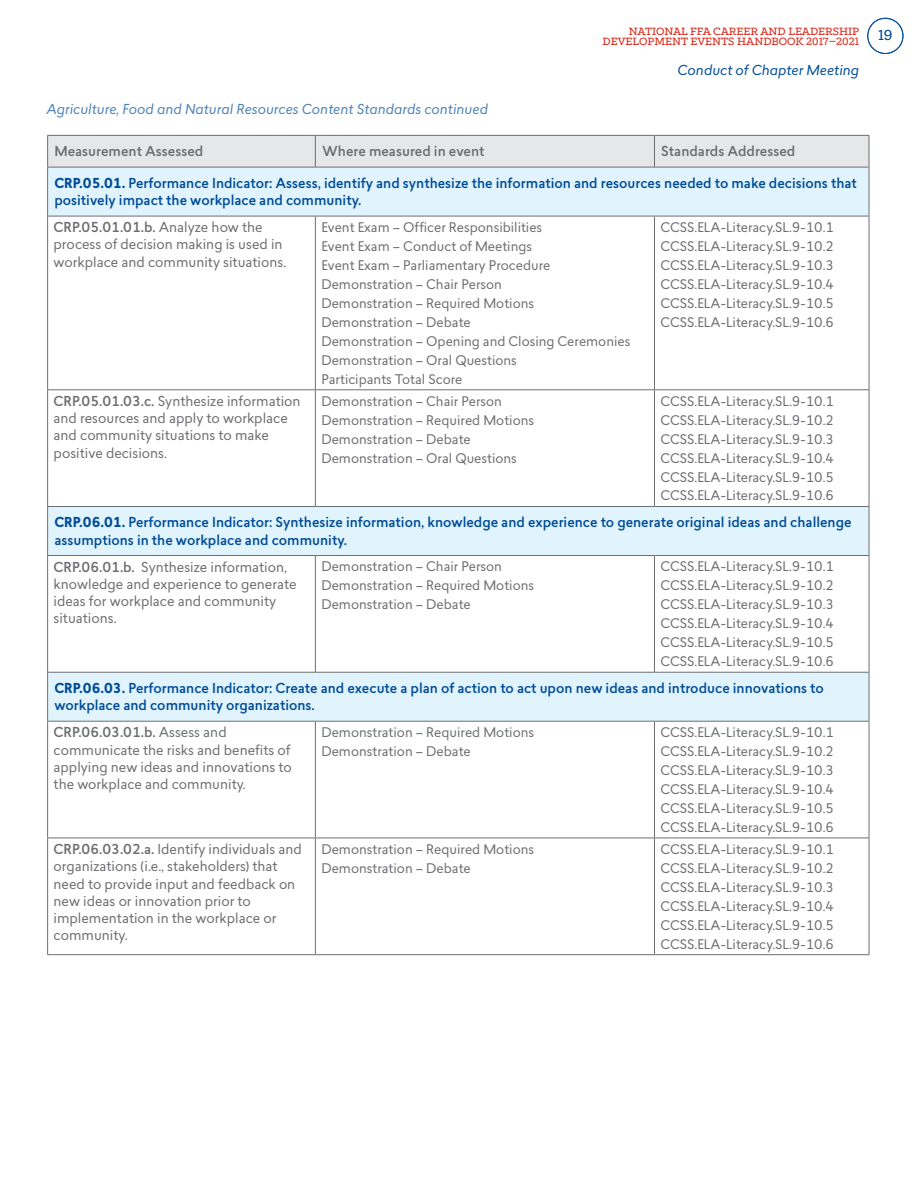
<style>
.page{position:relative;width:918px;height:1188px;background:#fff}
.page>*{position:absolute;margin:0;border:0;box-sizing:border-box;transform-origin:0 0}
.t1{font:500 16.5px "Klinic Slab";color:#004c97}
.t2{font:13.5px/17.2px "Lasiver";color:#6d6e71}
.t3{font:500 13.5px/17.2px "Lasiver";color:#004c97}
.t4{font:italic 13.5px "Lasiver";color:#4d82b6}
.t5{font:500 13.5px "Lasiver";color:#6d6e71}
.t6{font:italic 13.5px "Lasiver";color:#004c97}
.t7{font:13.05px/19px "Lasiver";color:#6d6e71}
.t8{font:500 12px/10.5px "Klinic Slab";color:#da291c;text-align:right}
.s1{font-weight:700}
.s2{font-weight:500}
</style>
<div class="page">
<div style="left:867px;top:18px;width:36px;height:36px;border:1px solid #004c97;border-radius:50%"></div>
<div style="left:48px;top:136px;width:821px;height:31px;background:#e6e7e8"></div>
<svg style="left:48px;top:168px;width:821px;height:553px"></svg>
<hr style="left:47px;top:167px;width:1px;height:49px;background:#6d6e71">
<hr style="left:869px;top:167px;width:1px;height:49px;background:#6d6e71">
<hr style="left:47px;top:216px;width:268px;height:1px;background:#6d6e71">
<hr style="left:47px;top:216px;width:1px;height:173px;background:#6d6e71">
<hr style="left:315px;top:216px;width:339px;height:1px;background:#6d6e71">
<hr style="left:315px;top:216px;width:1px;height:173px;background:#6d6e71">
<hr style="left:654px;top:216px;width:215px;height:1px;background:#6d6e71">
<hr style="left:654px;top:216px;width:1px;height:173px;background:#6d6e71">
<hr style="left:869px;top:216px;width:1px;height:173px;background:#6d6e71">
<hr style="left:47px;top:389px;width:268px;height:1px;background:#6d6e71">
<hr style="left:47px;top:390px;width:1px;height:116px;background:#6d6e71">
<hr style="left:315px;top:389px;width:339px;height:1px;background:#6d6e71">
<hr style="left:315px;top:390px;width:1px;height:116px;background:#6d6e71">
<hr style="left:654px;top:389px;width:215px;height:1px;background:#6d6e71">
<hr style="left:654px;top:390px;width:1px;height:116px;background:#6d6e71">
<hr style="left:869px;top:390px;width:1px;height:116px;background:#6d6e71">
<hr style="left:47px;top:506px;width:268px;height:1px;background:#6d6e71">
<hr style="left:47px;top:507px;width:1px;height:48px;background:#6d6e71">
<hr style="left:315px;top:506px;width:339px;height:1px;background:#6d6e71">
<hr style="left:654px;top:506px;width:215px;height:1px;background:#6d6e71">
<hr style="left:869px;top:507px;width:1px;height:48px;background:#6d6e71">
<hr style="left:47px;top:555px;width:268px;height:1px;background:#6d6e71">
<hr style="left:47px;top:556px;width:1px;height:116px;background:#6d6e71">
<hr style="left:315px;top:555px;width:339px;height:1px;background:#6d6e71">
<hr style="left:315px;top:556px;width:1px;height:116px;background:#6d6e71">
<hr style="left:654px;top:555px;width:215px;height:1px;background:#6d6e71">
<hr style="left:654px;top:556px;width:1px;height:116px;background:#6d6e71">
<hr style="left:869px;top:556px;width:1px;height:116px;background:#6d6e71">
<hr style="left:47px;top:672px;width:268px;height:1px;background:#6d6e71">
<hr style="left:47px;top:673px;width:1px;height:48px;background:#6d6e71">
<hr style="left:315px;top:672px;width:339px;height:1px;background:#6d6e71">
<hr style="left:654px;top:672px;width:215px;height:1px;background:#6d6e71">
<hr style="left:869px;top:673px;width:1px;height:48px;background:#6d6e71">
<hr style="left:47px;top:721px;width:268px;height:1px;background:#6d6e71">
<hr style="left:47px;top:722px;width:1px;height:116px;background:#6d6e71">
<hr style="left:315px;top:721px;width:339px;height:1px;background:#6d6e71">
<hr style="left:315px;top:722px;width:1px;height:116px;background:#6d6e71">
<hr style="left:654px;top:721px;width:215px;height:1px;background:#6d6e71">
<hr style="left:654px;top:722px;width:1px;height:116px;background:#6d6e71">
<hr style="left:869px;top:722px;width:1px;height:116px;background:#6d6e71">
<hr style="left:47px;top:838px;width:268px;height:1px;background:#6d6e71">
<hr style="left:47px;top:838px;width:1px;height:116px;background:#6d6e71">
<hr style="left:315px;top:838px;width:339px;height:1px;background:#6d6e71">
<hr style="left:315px;top:838px;width:1px;height:116px;background:#6d6e71">
<hr style="left:654px;top:838px;width:215px;height:1px;background:#6d6e71">
<hr style="left:654px;top:838px;width:1px;height:116px;background:#6d6e71">
<hr style="left:869px;top:838px;width:1px;height:116px;background:#6d6e71">
<hr style="left:47px;top:954px;width:268px;height:1px;background:#6d6e71">
<hr style="left:315px;top:954px;width:339px;height:1px;background:#6d6e71">
<hr style="left:654px;top:954px;width:215px;height:1px;background:#6d6e71">
<hr style="left:47px;top:135px;width:268px;height:1px;background:#6d6e71">
<hr style="left:47px;top:136px;width:1px;height:31px;background:#6d6e71">
<hr style="left:315px;top:135px;width:339px;height:1px;background:#6d6e71">
<hr style="left:315px;top:136px;width:1px;height:31px;background:#6d6e71">
<hr style="left:654px;top:135px;width:215px;height:1px;background:#6d6e71">
<hr style="left:654px;top:136px;width:1px;height:31px;background:#6d6e71">
<hr style="left:869px;top:136px;width:1px;height:31px;background:#6d6e71">
<hr style="left:47px;top:167px;width:268px;height:1px;background:#6d6e71">
<hr style="left:315px;top:167px;width:339px;height:1px;background:#6d6e71">
<hr style="left:654px;top:167px;width:215px;height:1px;background:#6d6e71">
<p class="t8" style="left:603px;top:25px;width:258px">NATIONAL FFA CAREER AND LEADERSHIP<br>DEVELOPMENT EVENTS HANDBOOK 2017–2021</p>
<p class="t4" style="left:46px;top:99px;width:443px">Agriculture, Food and Natural Resources Content Standards continued</p>
<p class="t6" style="left:678px;top:60px;width:183px">Conduct of Chapter Meeting</p>
<p class="t5" style="left:54px;top:142px;width:150px">Measurement Assessed</p>
<p class="t5" style="left:322px;top:142px;width:164px">Where measured in event</p>
<p class="t5" style="left:661px;top:142px;width:136px">Standards Addressed</p>
<p class="t3" style="left:54px;top:174px;width:804px"><span class="s1">CRP.05.01.</span> Performance Indicator: Assess, identify and synthesize the information and resources needed to make decisions that positively impact the workplace and community.</p>
<p class="t2" style="left:54px;top:218px;width:234px"><span class="s2">CRP.05.01.01.b.</span> Analyze how the process of decision making is used in workplace and community situations.</p>
<p class="t7" style="left:321px;top:217px;width:311px">Event Exam – Officer Responsibilities<br>Event Exam – Conduct of Meetings<br>Event Exam – Parliamentary Procedure Demonstration – Chair Person<br>Demonstration – Required Motions<br>Demonstration – Debate<br>Demonstration – Opening and Closing Ceremonies Demonstration – Oral Questions<br>Participants Total Score</p>
<p class="t7" style="left:660px;top:217px;width:175px;text-align:justify">CCSS.ELA-Literacy.SL.9-10.1<br>CCSS.ELA-Literacy.SL.9-10.2<br>CCSS.ELA-Literacy.SL.9-10.3<br>CCSS.ELA-Literacy.SL.9-10.4<br>CCSS.ELA-Literacy.SL.9-10.5<br>CCSS.ELA-Literacy.SL.9-10.6</p>
<p class="t2" style="left:54px;top:392px;width:249px"><span class="s2">CRP.05.01.03.c.</span> Synthesize information and resources and apply to workplace and community situations to make positive decisions.</p>
<p class="t7" style="left:321px;top:391px;width:214px">Demonstration – Chair Person<br>Demonstration – Required Motions<br>Demonstration – Debate<br>Demonstration – Oral Questions</p>
<p class="t7" style="left:660px;top:391px;width:175px;text-align:justify">CCSS.ELA-Literacy.SL.9-10.1<br>CCSS.ELA-Literacy.SL.9-10.2<br>CCSS.ELA-Literacy.SL.9-10.3<br>CCSS.ELA-Literacy.SL.9-10.4<br>CCSS.ELA-Literacy.SL.9-10.5<br>CCSS.ELA-Literacy.SL.9-10.6</p>
<p class="t3" style="left:54px;top:514px;width:799px"><span class="s1">CRP.06.01.</span> Performance Indicator: Synthesize information, knowledge and experience to generate original ideas and challenge assumptions in the workplace and community.</p>
<p class="t2" style="left:54px;top:558px;width:244px"><span class="s2">CRP.06.01.b.</span> Synthesize information, knowledge and experience to generate ideas for workplace and community situations.</p>
<p class="t7" style="left:321px;top:557px;width:214px">Demonstration – Chair Person<br>Demonstration – Required Motions<br>Demonstration – Debate</p>
<p class="t7" style="left:660px;top:557px;width:175px;text-align:justify">CCSS.ELA-Literacy.SL.9-10.1<br>CCSS.ELA-Literacy.SL.9-10.2<br>CCSS.ELA-Literacy.SL.9-10.3<br>CCSS.ELA-Literacy.SL.9-10.4<br>CCSS.ELA-Literacy.SL.9-10.5<br>CCSS.ELA-Literacy.SL.9-10.6</p>
<p class="t3" style="left:54px;top:680px;width:771px"><span class="s1">CRP.06.03.</span> Performance Indicator: Create and execute a plan of action to act upon new ideas and introduce innovations to workplace and community organizations.</p>
<p class="t2" style="left:54px;top:724px;width:240px"><span class="s2">CRP.06.03.01.b.</span> Assess and communicate the risks and benefits of applying new ideas and innovations to the workplace and community.</p>
<p class="t7" style="left:321px;top:723px;width:214px">Demonstration – Required Motions<br>Demonstration – Debate</p>
<p class="t7" style="left:660px;top:723px;width:175px;text-align:justify">CCSS.ELA-Literacy.SL.9-10.1<br>CCSS.ELA-Literacy.SL.9-10.2<br>CCSS.ELA-Literacy.SL.9-10.3<br>CCSS.ELA-Literacy.SL.9-10.4<br>CCSS.ELA-Literacy.SL.9-10.5<br>CCSS.ELA-Literacy.SL.9-10.6</p>
<p class="t2" style="left:54px;top:840px;width:250px"><span class="s2">CRP.06.03.02.a.</span> Identify individuals and organizations (i.e., stakeholders) that need to provide input and feedback on new ideas or innovation prior to implementation in the workplace or community.</p>
<p class="t7" style="left:321px;top:839px;width:214px">Demonstration – Required Motions<br>Demonstration – Debate</p>
<p class="t7" style="left:660px;top:839px;width:175px;text-align:justify">CCSS.ELA-Literacy.SL.9-10.1<br>CCSS.ELA-Literacy.SL.9-10.2<br>CCSS.ELA-Literacy.SL.9-10.3<br>CCSS.ELA-Literacy.SL.9-10.4<br>CCSS.ELA-Literacy.SL.9-10.5<br>CCSS.ELA-Literacy.SL.9-10.6</p>
<p class="t1" style="left:878px;top:25px;width:16px">19</p>
</div>
